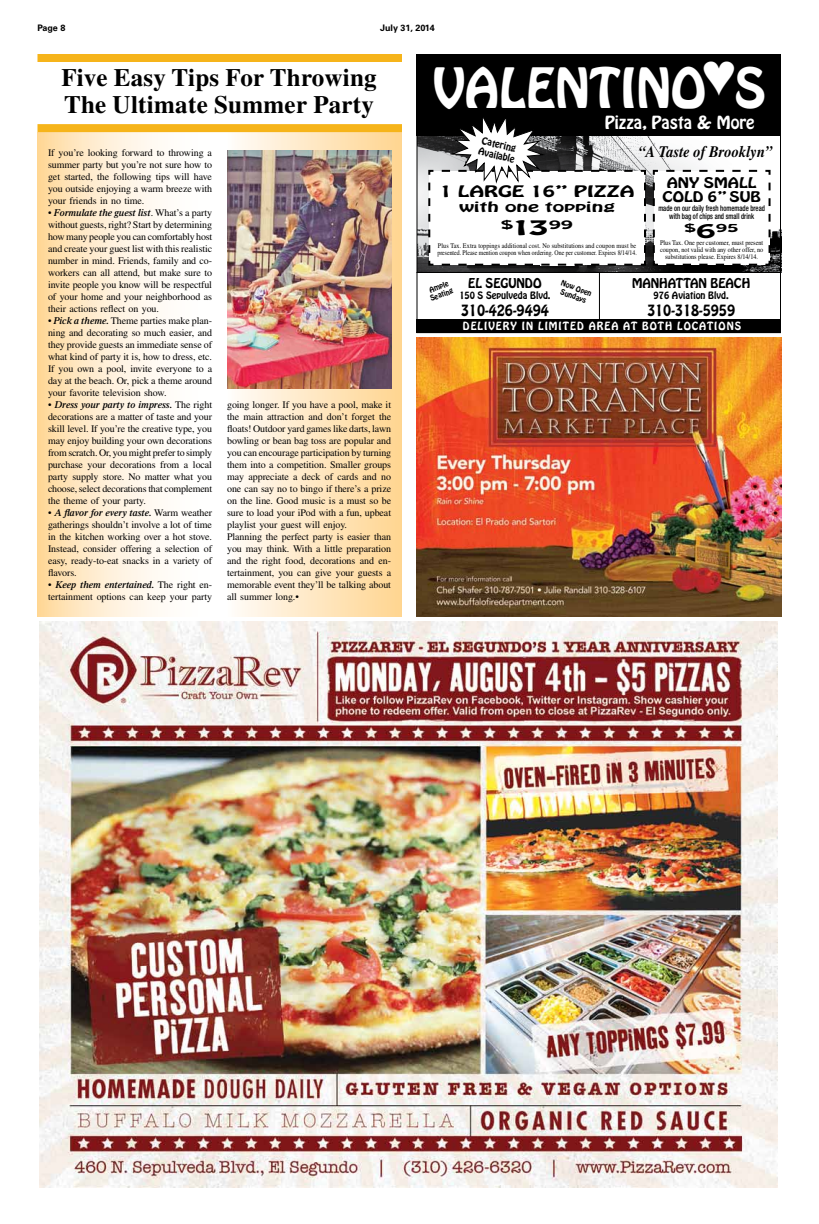
<style>
.page{position:relative;width:819px;height:1224px;background:#fff}
.page>*{position:absolute;margin:0;border:0;box-sizing:border-box;transform-origin:0 0}
.t1{font:48.9px "Hobo Std";color:#fff}
.t2{font:700 25px/27px "Times LT Std";letter-spacing:.01em;color:#000}
.t3{font:italic 700 16px "Times LT Std";color:#000;scale:.89 1}
.t4{font:16px "Hobo Std";color:#fff}
.t5{font:14px "Hobo Std";color:#000}
.t6{font:14px "Hobo Std";color:#000;scale:1.5 1}
.t7{font:13px/14px "Hobo Std";color:#000;text-align:center;scale:1.22 1}
.t8{font:12.3px "Hobo Std";color:#000;scale:1.7 1}
.t9{font:12px "Hobo Std";color:#000}
.t10{font:10.5px "Hobo Std";color:#000;scale:2 1}
.t11{font:10px/12px "Times LT Std";letter-spacing:-.01em;color:#000;text-align:justify}
.t12{font:10px "Hobo Std";letter-spacing:.1em;color:#fff}
.t13{font:9.9px "Hobo Std";color:#000;scale:2 1}
.t14{font:9px/10.8px "Hobo Std";color:#000}
.t15{font:700 9px "Univers LT Std";color:#000}
.t16{font:500 condensed 8px/8px "Helvetica Neue LT Std";color:#000;text-align:center;scale:.83 1}
.t17{font:7px/7.5px "Times LT Std";color:#000;scale:.88 1}
.t18{font:7px/7px "Times LT Std";color:#000;text-align:center;scale:.89 1}
.t19{font:7px "Hobo Std";color:#000}
.s1{font-weight:600;font-style:italic}
.s2{font-size:17px}
.s3{font-size:18px}
</style>
<div class="page">
<svg style="left:37px;top:132px;width:365px;height:485px"></svg>
<img style="left:227px;top:150px;width:164px;height:238px">
<div style="left:37px;top:54px;width:365px;height:8px;background:#f6b41a"></div>
<div style="left:37px;top:124px;width:365px;height:8px;background:#f6b41a"></div>
<img style="left:40px;top:621px;width:738px;height:566px">
<img style="left:417px;top:338px;width:364px;height:279px">
<img style="left:419px;top:136px;width:360px;height:136px">
<div style="left:417px;top:319px;width:364px;height:14px;background:#000"></div>
<hr style="left:599px;top:273px;width:1px;height:47px;background:#000">
<hr style="left:417px;top:272px;width:364px;height:1px;background:#000">
<div style="left:417px;top:54px;width:364px;height:82px;background:#000"></div>
<svg style="left:427px;top:117px;width:345px;height:150px"></svg>
<p class="t15" style="left:37px;top:23px;width:29px">Page 8</p>
<p class="t15" style="left:380px;top:23px;width:56px">July 31, 2014</p>
<h2 class="t2" style="left:61px;top:64px;width:317px">Five Easy Tips For Throwing<br>The Ultimate Summer Party</h2>
<p class="t11" style="left:48px;top:147px;width:166px">If you’re looking forward to throwing a summer party but you’re not sure how to get started, the following tips will have you outside enjoying a warm breeze with your friends in no time.</p>
<p class="t11" style="left:48px;top:207px;width:166px">• <span class="s1">Formulate the guest list</span>. What’s a party without guests, right? Start by determining how many people you can comfortably host and create your guest list with this realistic number in mind. Friends, family and co&shy;workers can all attend, but make sure to invite people you know will be respectful of your home and your neighborhood as their actions reflect on you.</p>
<p class="t11" style="left:48px;top:315px;width:166px">• <span class="s1">Pick a theme.</span> Theme parties make plan&shy;ning and decorating so much easier, and they provide guests an immediate sense of what kind of party it is, how to dress, etc.<br>If you own a pool, invite everyone to a day at the beach. Or, pick a theme around your favorite television show.</p>
<p class="t11" style="left:48px;top:399px;width:166px">• <span class="s1">Dress your party to impress.</span> The right decorations are a matter of taste and your skill level. If you’re the creative type, you may enjoy building your own decorations from scratch. Or, you might prefer to simply purchase your decorations from a local party supply store. No matter what you choose, select decorations that complement the theme of your party.</p>
<p class="t11" style="left:48px;top:507px;width:166px">• <span class="s1">A flavor for every taste.</span> Warm weather gatherings shouldn’t involve a lot of time in the kitchen working over a hot stove.<br>Instead, consider offering a selection of easy, ready-to-eat snacks in a variety of flavors.</p>
<p class="t11" style="left:48px;top:579px;width:166px">• <span class="s1">Keep them entertained.</span> The right en&shy;tertainment options can keep your party</p>
<h1 class="t1" style="left:433px;top:54px;width:334px">VALENTINO S</h1>
<h3 class="t4" style="left:605px;top:111px;width:151px">Pizza, Pasta &amp; More</h3>
<p class="t14" style="left:482px;top:135px;width:39px;rotate:13deg">Catering<br>Available</p>
<h3 class="t7" style="left:662px;top:175px;width:82px">ANY SMALL<br>COLD 6” SUB</h3>
<p class="t16" style="left:658px;top:204px;width:130px">made on our daily fresh homemade bread with bag of chips and small drink</p>
<p class="t13" style="left:685px;top:221px;width:29px">$<span class="s2">6</span>95</p>
<p class="t18" style="left:660px;top:239px;width:118px">Plus Tax. One per customer, must present coupon, not valid with any other offer, no substitutions please. Expires 8/14/14.</p>
<h3 class="t3" style="left:639px;top:143px;width:152px">“A Taste of Brooklyn”</h3>
<h3 class="t6" style="left:440px;top:182px;width:131px">1 LARGE 16” PIZZA</h3>
<p class="t8" style="left:459px;top:199px;width:93px">with one topping</p>
<p class="t10" style="left:501px;top:218px;width:37px">$<span class="s3">13</span>99</p>
<p class="t17" style="left:437px;top:242px;width:228px">Plus Tax. Extra toppings additional cost. No substitutions and coupon must be presented. Please mention coupon when ordering. One per customer. Expires 8/14/14.</p>
<p class="t9" style="left:468px;top:275px;width:75px">EL SEGUNDO</p>
<p class="t14" style="left:459px;top:290px;width:93px">150 S Sepulveda Blvd.</p>
<h3 class="t5" style="left:461px;top:300px;width:90px">310-426-9494</h3>
<p class="t9" style="left:632px;top:275px;width:120px">MANHATTAN BEACH</p>
<p class="t14" style="left:654px;top:290px;width:76px">976 Aviation Blvd.</p>
<h3 class="t5" style="left:647px;top:300px;width:90px">310-318-5959</h3>
<p class="t19" style="left:563px;top:278px;width:34px;rotate:20deg">Now Open</p>
<p class="t19" style="left:428px;top:285px;width:21px;rotate:-20deg">Ample</p>
<p class="t19" style="left:429px;top:294px;width:25px;rotate:-20deg">Seating</p>
<p class="t19" style="left:563px;top:287px;width:28px;rotate:20deg">Sundays</p>
<p class="t12" style="left:463px;top:319px;width:280px">DELIVERY IN LIMITED AREA AT BOTH LOCATIONS</p>
<p class="t11" style="left:227px;top:399px;width:166px;text-align:left">going longer. If you have a pool, make it the main attraction and don’t forget the floats! Outdoor yard games like darts, lawn bowling or bean bag toss are popular and you can encourage participation by turning them into a competition. Smaller groups may appreciate a deck of cards and no one can say no to bingo if there’s a prize on the line. Good music is a must so be sure to load your iPod with a fun, upbeat playlist your guest will enjoy.<br>Planning the perfect party is easier than you may think. With a little preparation and the right food, decorations and en&shy;tertainment, you can give your guests a memorable event they’ll be talking about all summer long.•</p>
</div>
